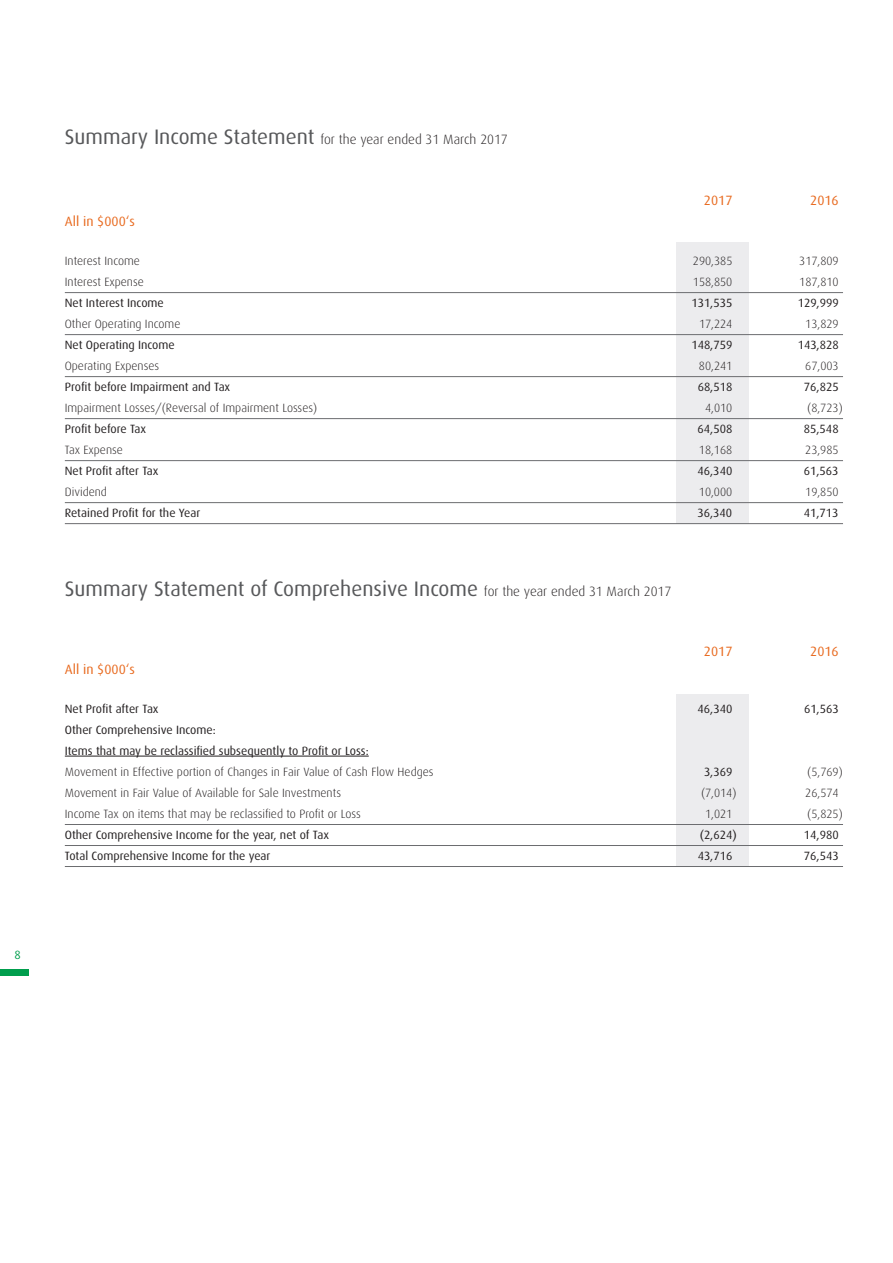
<style>
.page{position:relative;width:893px;height:1263px;background:#fff}
.page>*{position:absolute;margin:0;border:0;box-sizing:border-box;transform-origin:0 0}
.t1{font:21px "Dax";color:#57585a}
.t2{font:300 13.5px "Dax";color:#231f20}
.t3{font:13.5px "Dax";color:#e86a1f}
.t4{font:300 12px "Dax";color:#231f20}
.t5{font:12px/21px "Dax";color:#231f20}
.t6{font:12px "Dax";color:#009e4d}
.s1{font-weight:400;font-size:21px;color:#57585a}
.s2{font-weight:300;font-size:13.5px;color:#231f20}
</style>
<div class="page">
<div style="left:0;top:969px;width:29px;height:6px;background:#009e4d"></div>
<div style="left:676px;top:243px;width:73px;height:281px;background:#ececee"></div>
<hr style="left:65px;top:292px;width:778px;height:1px;background:#6c6d70">
<hr style="left:65px;top:334px;width:778px;height:1px;background:#6c6d70">
<hr style="left:65px;top:376px;width:778px;height:1px;background:#6c6d70">
<hr style="left:65px;top:418px;width:778px;height:1px;background:#6c6d70">
<hr style="left:65px;top:460px;width:778px;height:1px;background:#6c6d70">
<hr style="left:65px;top:502px;width:778px;height:1px;background:#6c6d70">
<hr style="left:65px;top:523px;width:778px;height:1px;background:#6c6d70">
<div style="left:676px;top:694px;width:73px;height:172px;background:#ececee"></div>
<hr style="left:65px;top:756px;width:304px;height:1px;background:#231f20">
<hr style="left:65px;top:824px;width:778px;height:1px;background:#6c6d70">
<hr style="left:65px;top:845px;width:778px;height:1px;background:#6c6d70">
<hr style="left:65px;top:866px;width:778px;height:1px;background:#6c6d70">
<p class="t6" style="left:15px;top:948px;width:8px">8</p>
<p class="t2" style="left:65px;top:132px;width:444px"><span class="s1">Summary Income Statement</span> for the year ended 31 March 2017</p>
<p class="t3" style="left:704px;top:193px;width:30px">2017</p>
<p class="t3" style="left:810px;top:193px;width:30px">2016</p>
<p class="t3" style="left:65px;top:214px;width:71px">All in $000‘s</p>
<p class="t4" style="left:65px;top:254px;width:77px">Interest Income</p>
<p class="t4" style="left:693px;top:254px;width:41px">290,385</p>
<p class="t4" style="left:799px;top:254px;width:41px">317,809</p>
<p class="t4" style="left:65px;top:275px;width:81px">Interest Expense</p>
<p class="t4" style="left:693px;top:275px;width:41px">158,850</p>
<p class="t4" style="left:799px;top:275px;width:41px">187,810</p>
<p class="t5" style="left:65px;top:292px;width:101px">Net Interest Income</p>
<p class="t5" style="left:691px;top:292px;width:43px">131,535</p>
<p class="t5" style="left:798px;top:292px;width:43px">129,999</p>
<p class="t4" style="left:65px;top:317px;width:117px">Other Operating Income</p>
<p class="t4" style="left:699px;top:317px;width:35px">17,224</p>
<p class="t4" style="left:805px;top:317px;width:35px">13,829</p>
<p class="t5" style="left:65px;top:334px;width:111px">Net Operating Income</p>
<p class="t5" style="left:691px;top:334px;width:43px">148,759</p>
<p class="t5" style="left:798px;top:334px;width:43px">143,828</p>
<p class="t4" style="left:65px;top:359px;width:96px">Operating Expenses</p>
<p class="t4" style="left:699px;top:359px;width:35px">80,241</p>
<p class="t4" style="left:805px;top:359px;width:35px">67,003</p>
<p class="t5" style="left:65px;top:376px;width:167px">Profit before Impairment and Tax</p>
<p class="t5" style="left:698px;top:376px;width:36px">68,518</p>
<p class="t5" style="left:804px;top:376px;width:36px">76,825</p>
<p class="t4" style="left:65px;top:401px;width:254px">Impairment Losses/(Reversal of Impairment Losses)</p>
<p class="t4" style="left:705px;top:401px;width:29px">4,010</p>
<p class="t4" style="left:807px;top:401px;width:37px">(8,723)</p>
<p class="t5" style="left:65px;top:418px;width:83px">Profit before Tax</p>
<p class="t5" style="left:697px;top:418px;width:36px">64,508</p>
<p class="t5" style="left:804px;top:418px;width:36px">85,548</p>
<p class="t4" style="left:65px;top:443px;width:60px">Tax Expense</p>
<p class="t4" style="left:699px;top:443px;width:35px">18,168</p>
<p class="t4" style="left:805px;top:443px;width:35px">23,985</p>
<p class="t5" style="left:65px;top:460px;width:95px">Net Profit after Tax</p>
<p class="t5" style="left:697px;top:460px;width:36px">46,340</p>
<p class="t5" style="left:804px;top:460px;width:36px">61,563</p>
<p class="t4" style="left:65px;top:485px;width:44px">Dividend</p>
<p class="t4" style="left:699px;top:485px;width:35px">10,000</p>
<p class="t4" style="left:805px;top:485px;width:35px">19,850</p>
<p class="t5" style="left:65px;top:502px;width:137px">Retained Profit for the Year</p>
<p class="t5" style="left:697px;top:502px;width:36px">36,340</p>
<p class="t5" style="left:804px;top:502px;width:36px">41,713</p>
<h1 class="t1" style="left:65px;top:577px;width:608px">Summary Statement of Comprehensive Income <span class="s2">for the year ended 31 March 2017</span></h1>
<p class="t3" style="left:704px;top:644px;width:30px">2017</p>
<p class="t3" style="left:810px;top:644px;width:30px">2016</p>
<p class="t3" style="left:65px;top:662px;width:71px">All in $000‘s</p>
<p class="t5" style="left:65px;top:698px;width:95px">Net Profit after Tax</p>
<p class="t5" style="left:698px;top:698px;width:36px">46,340</p>
<p class="t5" style="left:804px;top:698px;width:36px">61,563</p>
<p class="t5" style="left:65px;top:719px;width:305px">Other Comprehensive Income:<br>Items that may be reclassified subsequently to Profit or Loss:</p>
<p class="t4" style="left:65px;top:765px;width:370px">Movement in Effective portion of Changes in Fair Value of Cash Flow Hedges</p>
<p class="t5" style="left:704px;top:761px;width:30px">3,369</p>
<p class="t4" style="left:807px;top:765px;width:37px">(5,769)</p>
<p class="t4" style="left:65px;top:786px;width:278px">Movement in Fair Value of Available for Sale Investments</p>
<p class="t4" style="left:701px;top:786px;width:37px">(7,014)</p>
<p class="t4" style="left:805px;top:786px;width:35px">26,574</p>
<p class="t4" style="left:65px;top:807px;width:297px">Income Tax on items that may be reclassified to Profit or Loss</p>
<p class="t4" style="left:705px;top:807px;width:29px">1,021</p>
<p class="t4" style="left:807px;top:807px;width:37px">(5,825)</p>
<p class="t5" style="left:65px;top:824px;width:266px">Other Comprehensive Income for the year, net of Tax</p>
<p class="t5" style="left:700px;top:824px;width:39px">(2,624)</p>
<p class="t5" style="left:804px;top:824px;width:36px">14,980</p>
<p class="t5" style="left:65px;top:845px;width:207px">Total Comprehensive Income for the year</p>
<p class="t5" style="left:698px;top:845px;width:36px">43,716</p>
<p class="t5" style="left:804px;top:845px;width:36px">76,543</p>
</div>
